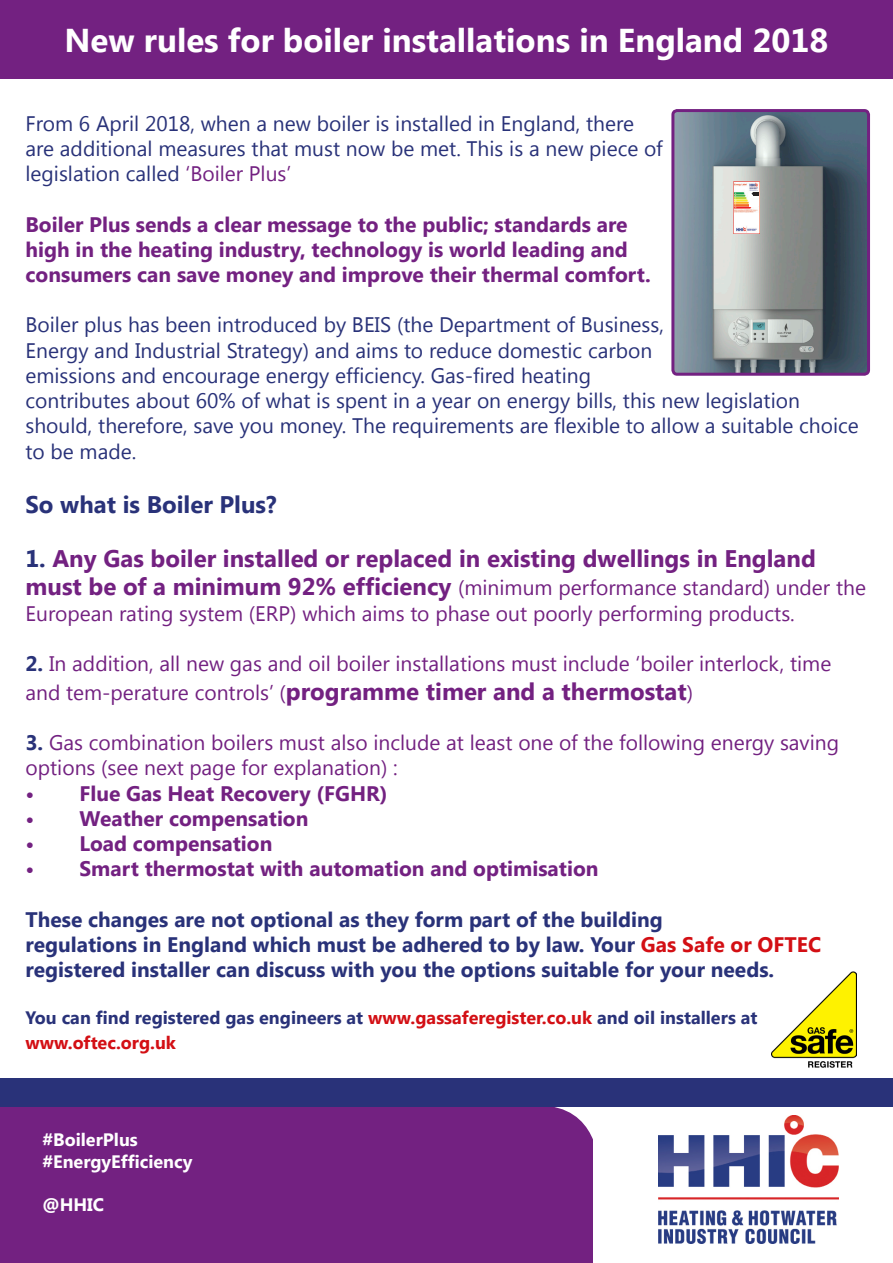
<style>
.page{position:relative;width:893px;height:1263px;background:#fff}
.page>*{position:absolute;margin:0;border:0;box-sizing:border-box;transform-origin:0 0}
.t1{font:700 33px "Segoe UI";color:#fff}
.t2{font:700 24px "Segoe UI";color:#732181}
.t3{font:700 24px "Segoe UI";color:#293279}
.t4{font:21px/25.2px "Segoe UI";color:#293279}
.t5{font:21px/25.2px "Segoe UI";color:#732181}
.t6{font:700 21px/25.2px "Segoe UI";color:#732181}
.t7{font:700 21px/25.2px "Segoe UI";color:#293279}
.t8{font:700 18px "Segoe UI";color:#293279}
.t9{font:700 18px "Segoe UI";color:#fff}
.t10{font:700 18px "Segoe UI";color:#d30f14}
.s1{color:#732181}
.s2{color:#293279}
.s3{font-weight:700;font-size:24px}
.s4{font-weight:700;color:#293279}
.s5{font-weight:400;font-size:21px}
.s6{color:#d30f14}
</style>
<div class="page">
<div style="left:0;top:0;width:893px;height:79px;background:#732181"></div>
<div style="left:0;top:1107px;width:593px;height:156px;background:#732181"></div>
<img style="left:658px;top:1116px;width:181px;height:128px">
<div style="left:0;top:1078px;width:893px;height:29px;background:#293279"></div>
<img style="left:772px;top:972px;width:85px;height:95px">
<img style="left:675px;top:113px;width:191px;height:259px">
<div style="left:671px;top:109px;width:199px;height:267px;border:3px solid #732181;border-radius:4px"></div>
<img style="left:733px;top:181px;width:27px;height:53px">
<div style="left:750px;top:200px;width:8px;height:6px;background:#fff"></div>
<div style="left:734px;top:214px;width:25px;height:11px;background:#fff"></div>
<svg style="left:751px;top:192px;width:8px;height:14px"></svg>
<p class="t1" style="left:65px;top:17px;width:765px">New rules for boiler installations in England 2018</p>
<p class="t4" style="left:26px;top:110px;width:639px">From 6 April 2018, when a new boiler is installed in England, there are additional measures that must now be met. This is a new piece of legislation called <span class="s1">‘Boiler Plus’</span></p>
<p class="t6" style="left:26px;top:210px;width:627px">Boiler Plus sends a clear message to the public; standards are high in the heating industry, technology is world leading and consumers can save money and improve their thermal comfort.</p>
<p class="t4" style="left:26px;top:311px;width:835px">Boiler plus has been introduced by BEIS (the Department of Business,<br>Energy and Industrial Strategy) and aims to reduce domestic carbon<br>emissions and encourage energy efficiency. Gas-fired heating<br>contributes about 60% of what is spent in a year on energy bills, this new legislation should, therefore, save you money. The requirements are flexible to allow a suitable choice to be made.</p>
<p class="t3" style="left:26px;top:487px;width:253px">So what is Boiler Plus?</p>
<p class="t2" style="left:26px;top:541px;width:792px"><span class="s2">1.</span> Any Gas boiler installed or replaced in existing dwellings in England</p>
<p class="t5" style="left:26px;top:574px;width:842px"><span class="s3">must be of a minimum 92% efficiency</span> (minimum performance standard) under the<br>European rating system (ERP) which aims to phase out poorly performing products.</p>
<p class="t5" style="left:26px;top:650px;width:807px"><span class="s4">2.</span> In addition, all new gas and oil boiler installations must include ‘boiler interlock, time</p>
<p class="t2" style="left:26px;top:674px;width:669px"><span class="s5">and tem-perature controls’ (</span>programme timer and a thermostat<span class="s5">)</span></p>
<p class="t5" style="left:26px;top:729px;width:815px"><span class="s4">3.</span> Gas combination boilers must also include at least one of the following energy saving options (see next page for explanation) :</p>
<p class="t6" style="left:26px;top:779px;width:364px">• Flue Gas Heat Recovery (FGHR)</p>
<p class="t6" style="left:26px;top:804px;width:284px">• Weather compensation</p>
<p class="t6" style="left:26px;top:830px;width:248px">• Load compensation</p>
<p class="t6" style="left:26px;top:855px;width:575px">• Smart thermostat with automation and optimisation</p>
<p class="t7" style="left:26px;top:905px;width:797px">These changes are not optional as they form part of the building<br>regulations in England which must be adhered to by law. Your <span class="s6">Gas Safe or OFTEC </span>registered installer can discuss with you the options suitable for your needs.</p>
<p class="t8" style="left:26px;top:1004px;width:733px">You can find registered gas engineers at <span class="s6">www.gassaferegister.co.uk</span> and oil installers at</p>
<p class="t10" style="left:26px;top:1030px;width:152px">www.oftec.org.uk</p>
<p class="t9" style="left:43px;top:1127px;width:97px">#BoilerPlus</p>
<p class="t9" style="left:43px;top:1149px;width:151px">#EnergyEfficiency</p>
<p class="t9" style="left:43px;top:1192px;width:63px">@HHIC</p>
</div>
